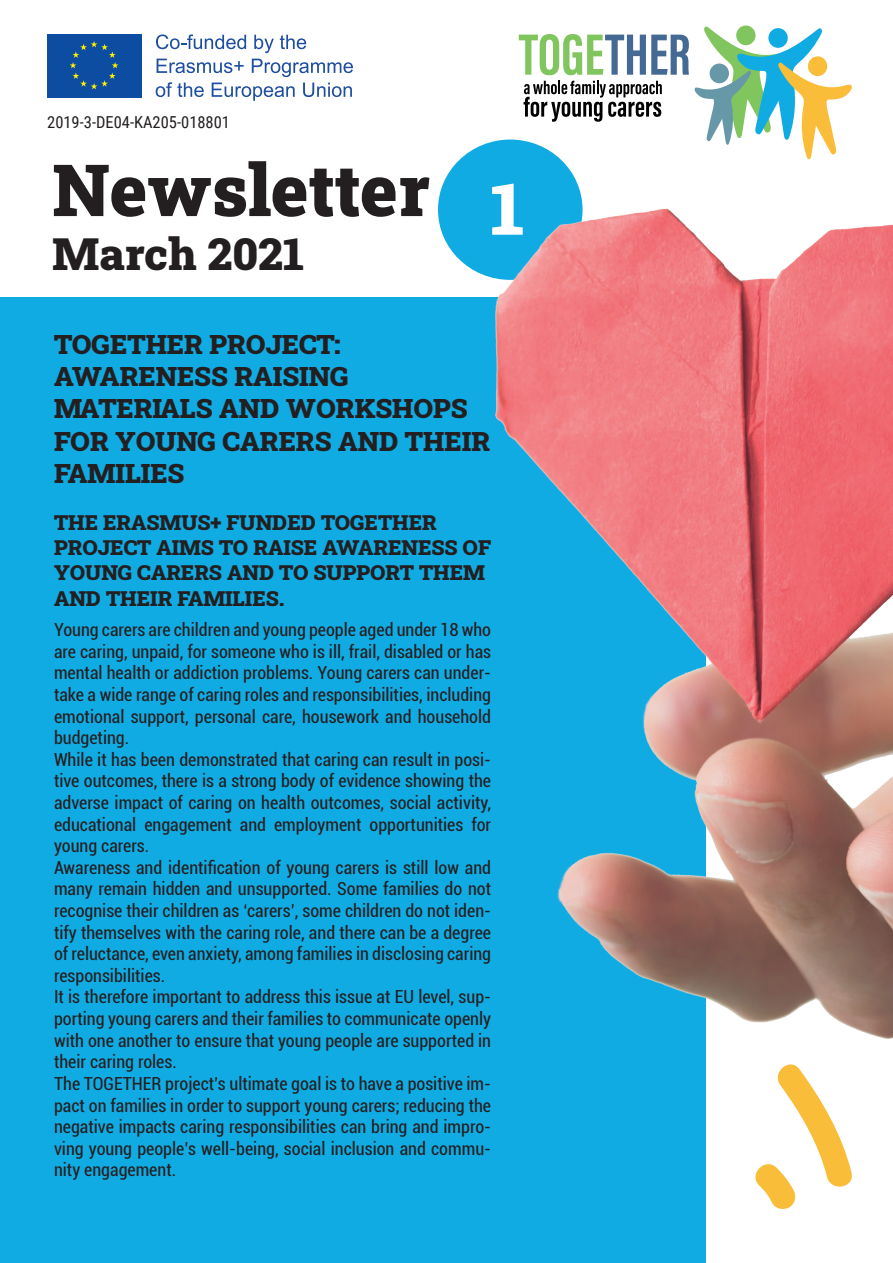
<style>
.page{position:relative;width:893px;height:1263px;background:#fff}
.page>*{position:absolute;margin:0;border:0;box-sizing:border-box;transform-origin:0 0}
.t1{font:900 72px "Roboto Slab";color:#231f20}
.t2{font:900 72px "Roboto Slab";color:#fff}
.t3{font:900 45px "Roboto Slab";color:#231f20}
.t4{font:900 27px/32.4px "Roboto Slab";color:#231f20}
.t5{font:900 21px/25.2px "Roboto Slab";color:#231f20}
.t6{font:condensed 18px/21.6px "Roboto";color:#231f20}
.t7{font:16.5px "Roboto Condensed";color:#231f20}
</style>
<div class="page">
<div style="left:0;top:298px;width:706px;height:965px;background:#11abe3"></div>
<div style="left:438px;top:140px;width:145px;height:140px;background:#11abe3;border-radius:50%"></div>
<img style="left:476px;top:25px;width:417px;height:1184px">
<div style="left:47px;top:34px;width:94px;height:63px;background:#0d4da1"></div>
<svg style="left:70px;top:41px;width:48px;height:48px"></svg>
<svg style="left:156px;top:34px;width:90px;height:15px"></svg>
<svg style="left:254px;top:35px;width:20px;height:18px"></svg>
<svg style="left:280px;top:35px;width:26px;height:14px"></svg>
<svg style="left:157px;top:59px;width:87px;height:14px"></svg>
<svg style="left:252px;top:59px;width:101px;height:18px"></svg>
<svg style="left:156px;top:82px;width:48px;height:15px"></svg>
<svg style="left:212px;top:83px;width:83px;height:18px"></svg>
<svg style="left:303px;top:83px;width:49px;height:14px"></svg>
<p class="t7" style="left:47px;top:111px;width:184px">2019-3-DE04-KA205-018801</p>
<h1 class="t1" style="left:53px;top:141px;width:379px">Newsletter</h1>
<h2 class="t3" style="left:53px;top:223px;width:253px">March 2021</h2>
<h1 class="t2" style="left:491px;top:159px;width:35px">1</h1>
<h3 class="t4" style="left:54px;top:327px;width:438px">TOGETHER PROJECT:<br>AWARENESS RAISING<br>MATERIALS AND WORKSHOPS<br>FOR YOUNG CARERS AND THEIR<br>FAMILIES</h3>
<p class="t5" style="left:54px;top:509px;width:439px">THE ERASMUS+ FUNDED TOGETHER<br>PROJECT AIMS TO RAISE AWARENESS OF<br>YOUNG CARERS AND TO SUPPORT THEM<br>AND THEIR FAMILIES.</p>
<p class="t6" style="left:54px;top:618px;width:439px">Young carers are children and young people aged under 18 who are caring, unpaid, for someone who is ill, frail, disabled or has mental health or addiction problems. Young carers can under&shy;take a wide range of caring roles and responsibilities, including emotional support, personal care, housework and household budgeting.<br>While it has been demonstrated that caring can result in posi&shy;tive outcomes, there is a strong body of evidence showing the adverse impact of caring on health outcomes, social activity, educational engagement and employment opportunities for young carers.<br>Awareness and identification of young carers is still low and many remain hidden and unsupported. Some families do not recognise their children as ‘carers’, some children do not iden&shy;tify themselves with the caring role, and there can be a degree of reluctance, even anxiety, among families in disclosing caring responsibilities.<br>It is therefore important to address this issue at EU level, sup&shy;porting young carers and their families to communicate openly with one another to ensure that young people are supported in their caring roles.<br>The TOGETHER project’s ultimate goal is to have a positive im&shy;pact on families in order to support young carers; reducing the negative impacts caring responsibilities can bring and impro&shy;ving young people’s well-being, social inclusion and commu&shy;nity engagement.</p>
</div>
